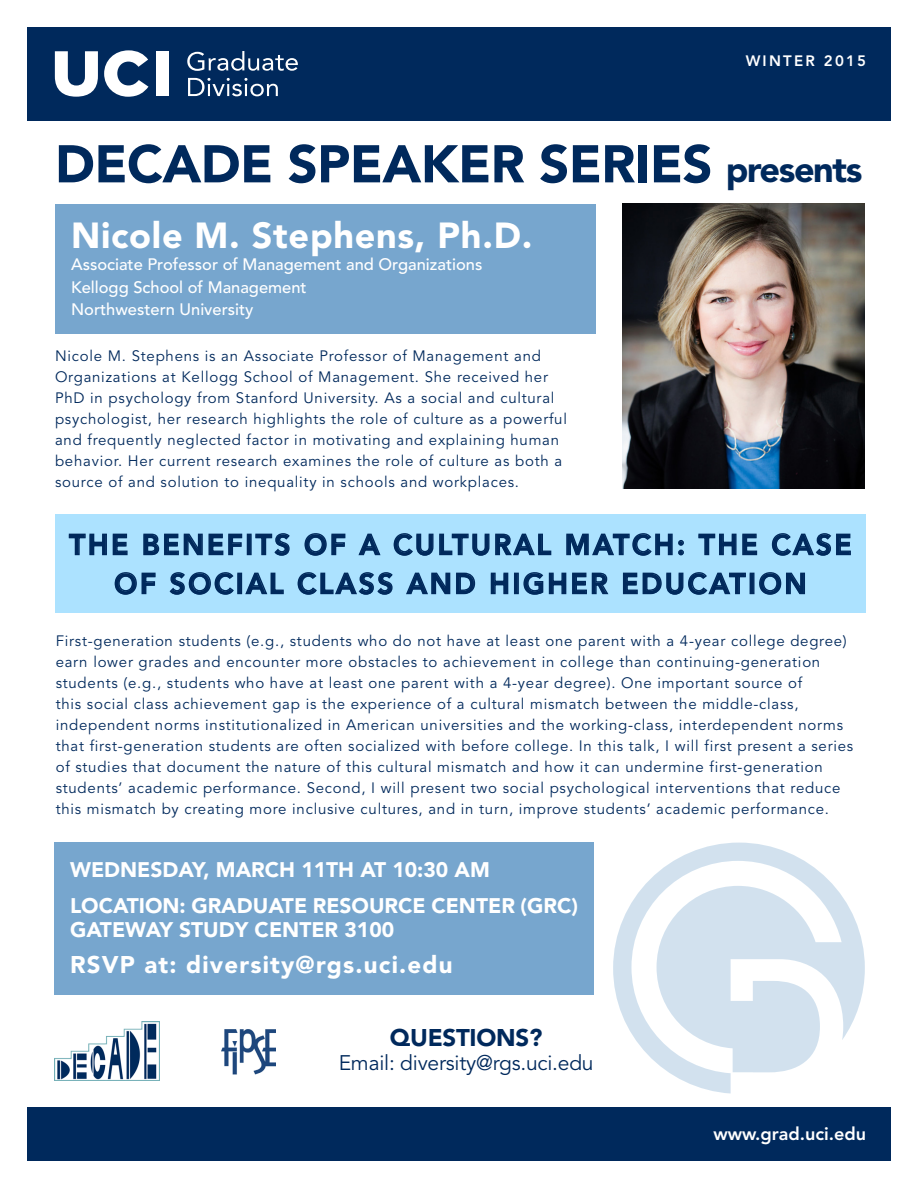
<style>
.page{position:relative;width:918px;height:1188px;background:#fff}
.page>*{position:absolute;margin:0;border:0;box-sizing:border-box;transform-origin:0 0}
.t1{font:900 52.5px "Avenir";letter-spacing:-.01em;color:#00295c}
.t2{font:900 36px "Avenir";letter-spacing:.02em;color:#fff}
.t3{font:800 28.5px/39px "Avenir";letter-spacing:.1em;color:#00295c;text-align:center}
.t4{font:900 24px "Avenir";letter-spacing:.05em;color:#fff}
.t5{font:900 24px "Avenir";letter-spacing:-.01em;color:#00295c}
.t6{font:900 21px/24px "Avenir";color:#fff}
.t7{font:21px "Avenir";letter-spacing:-.01em;color:#00295c}
.t8{font:800 18px "Avenir";color:#fff}
.t9{font:500 16.5px/22.5px "Avenir";color:#fff}
.t10{font:15px/21px "Avenir";letter-spacing:.05em;color:#00295c}
.t11{font:800 15px "Avenir";letter-spacing:.15em;color:#fff}
.s1{font-size:36px}
</style>
<div class="page">
<svg style="left:613px;top:843px;width:252px;height:251px;fill:#d2e1ee"></svg>
<div style="left:27px;top:27px;width:864px;height:93px;background:#00295c"></div>
<div style="left:27px;top:1107px;width:864px;height:54px;background:#00295c"></div>
<img style="left:54px;top:1021px;width:105px;height:60px">
<div style="left:55px;top:514px;width:811px;height:99px;background:#ace2ff"></div>
<svg style="left:68px;top:533px;width:60px;height:23px"></svg>
<svg style="left:143px;top:533px;width:100px;height:23px"></svg>
<div style="left:247px;top:534px;width:5px;height:21px;border:1px solid #00295c"></div>
<svg style="left:255px;top:533px;width:35px;height:23px"></svg>
<svg style="left:304px;top:533px;width:42px;height:23px"></svg>
<svg style="left:358px;top:533px;width:23px;height:23px"></svg>
<svg style="left:393px;top:533px;width:159px;height:23px"></svg>
<svg style="left:566px;top:533px;width:118px;height:23px"></svg>
<svg style="left:698px;top:533px;width:60px;height:23px"></svg>
<svg style="left:771px;top:533px;width:80px;height:23px"></svg>
<svg style="left:114px;top:572px;width:42px;height:23px"></svg>
<svg style="left:169px;top:572px;width:65px;height:23px"></svg>
<div style="left:237px;top:573px;width:5px;height:21px;border:1px solid #00295c"></div>
<svg style="left:245px;top:572px;width:39px;height:23px"></svg>
<svg style="left:297px;top:572px;width:96px;height:23px"></svg>
<svg style="left:406px;top:572px;width:70px;height:23px"></svg>
<svg style="left:490px;top:572px;width:19px;height:23px"></svg>
<div style="left:514px;top:573px;width:5px;height:21px;border:1px solid #00295c"></div>
<svg style="left:523px;top:572px;width:86px;height:23px"></svg>
<svg style="left:622px;top:572px;width:124px;height:23px"></svg>
<div style="left:750px;top:573px;width:5px;height:21px;border:1px solid #00295c"></div>
<svg style="left:759px;top:572px;width:46px;height:23px"></svg>
<div style="left:55px;top:204px;width:541px;height:129px;background:#77a6ce"></div>
<div style="left:54px;top:843px;width:540px;height:152px;background:#77a6ce"></div>
<img style="left:222px;top:1029px;width:54px;height:46px">
<img style="left:622px;top:204px;width:243px;height:285px">
<svg style="left:55px;top:51px;width:43px;height:46px"></svg>
<svg style="left:104px;top:50px;width:44px;height:47px"></svg>
<div style="left:156px;top:51px;width:13px;height:45px;background:#fff"></div>
<svg style="left:187px;top:51px;width:111px;height:20px"></svg>
<svg style="left:188px;top:78px;width:90px;height:18px"></svg>
<p class="t11" style="left:746px;top:52px;width:122px">WINTER 2015</p>
<p class="t1" style="left:55px;top:132px;width:809px">DECADE SPEAKER SERIES <span class="s1">presents</span></p>
<p class="t2" style="left:71px;top:214px;width:463px">Nicole M. Stephens, Ph.D.</p>
<p class="t9" style="left:71px;top:254px;width:413px">Associate Professor of Management and Organizations</p>
<p class="t9" style="left:71px;top:276px;width:237px">Kellogg School of Management<br>Northwestern University</p>
<p class="t10" style="left:55px;top:346px;width:513px">Nicole M. Stephens is an Associate Professor of Management and Organizations at Kellogg School of Management. She received her PhD in psychology from Stanford University. As a social and cultural psychologist, her research highlights the role of culture as a powerful and frequently neglected factor in motivating and explaining human behavior. Her current research examines the role of culture as both a source of and solution to inequality in schools and workplaces.</p>
<p class="t3" style="left:69px;top:525px;width:784px">THE BENEFITS OF A CULTURAL MATCH: THE CASE<br>OF SOCIAL CLASS AND HIGHER EDUCATION</p>
<p class="t10" style="left:56px;top:630px;width:799px">First-generation students (e.g., students who do not have at least one parent with a 4-year college degree) earn lower grades and encounter more obstacles to achievement in college than continuing-generation students (e.g., students who have at least one parent with a 4-year degree). One important source of<br>this social class achievement gap is the experience of a cultural mismatch between the middle-class, independent norms institutionalized in American universities and the working-class, interdependent norms that first-generation students are often socialized with before college. In this talk, I will first present a series of studies that document the nature of this cultural mismatch and how it can undermine first-generation students’ academic performance. Second, I will present two social psychological interventions that reduce this mismatch by creating more inclusive cultures, and in turn, improve students’ academic performance.</p>
<p class="t6" style="left:70px;top:858px;width:421px">WEDNESDAY, MARCH 11TH AT 10:30 AM</p>
<p class="t6" style="left:70px;top:894px;width:509px">LOCATION: GRADUATE RESOURCE CENTER (GRC)<br>GATEWAY STUDY CENTER 3100</p>
<p class="t4" style="left:70px;top:950px;width:384px">RSVP at: diversity@rgs.uci.edu</p>
<p class="t5" style="left:390px;top:1023px;width:154px">QUESTIONS?</p>
<p class="t7" style="left:339px;top:1050px;width:256px">Email: diversity@rgs.uci.edu</p>
<p class="t8" style="left:714px;top:1123px;width:154px">www.grad.uci.edu</p>
</div>
